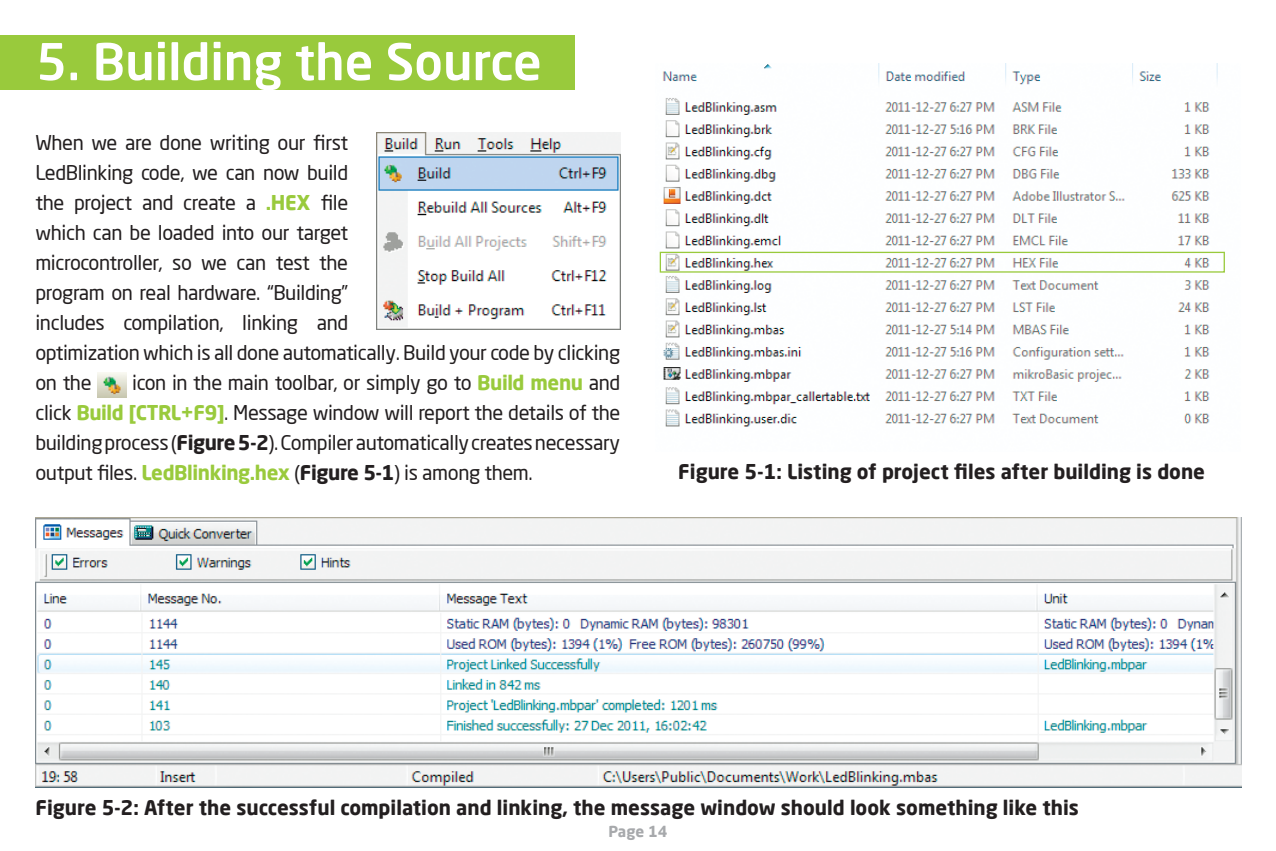
<style>
.page{position:relative;width:1276px;height:851px;background:#fff}
.page>*{position:absolute;margin:0;border:0;box-sizing:border-box;transform-origin:0 0}
.t1{font:500 50px "Neo Sans Pro";color:#fff}
.t2{font:20px/30px "Neo Sans Pro";letter-spacing:-.02em;color:#231f20}
.t3{font:700 20px "Neo Sans Pro";color:#231f20}
.t4{font:700 15px "Neo Sans Pro";color:#a7a9ac}
.s1{font-weight:700;color:#99ca3c}
.s2{font-weight:700}
</style>
<div class="page">
<img style="left:97px;top:372px;width:30px;height:26px">
<div style="left:0;top:35px;width:574px;height:55px;background:#99ca3c"></div>
<img style="left:376px;top:132px;width:244px;height:198px">
<img style="left:35px;top:517px;width:1206px;height:270px">
<img style="left:659px;top:64px;width:566px;height:363px">
<div style="left:659px;top:252px;width:566px;height:20px;border:1px solid #99ca3c"></div>
<h1 class="t1" style="left:36px;top:30px;width:507px">5. Building the Source</h1>
<p class="t2" style="left:35px;top:127px;width:586px">When we are done writing our first<br>LedBlinking code, we can now build<br>the project and create a <span class="s1">.HEX</span> file<br>which can be loaded into our target<br>microcontroller, so we can test the<br>program on real hardware. “Building”<br>includes compilation, linking and<br>optimization which is all done automatically. Build your code by clicking on the</p>
<p class="t2" style="left:35px;top:367px;width:586px;text-align:justify;text-indent:97px">icon in the main toolbar, or simply go to <span class="s1">Build menu</span> and click <span class="s1">Build [CTRL+F9]</span>. Message window will report the details of the building process (<span class="s2">Figure 5-2</span>). Compiler automatically creates necessary output files. <span class="s1">LedBlinking.hex</span> (<span class="s2">Figure 5-1</span>) is among them.</p>
<p class="t3" style="left:678px;top:458px;width:528px">Figure 5-1: Listing of project files after building is done</p>
<p class="t3" style="left:35px;top:794px;width:1045px">Figure 5-2: After the successful compilation and linking, the message window should look something like this</p>
<p class="t4" style="left:608px;top:821px;width:60px">Page 14</p>
</div>
